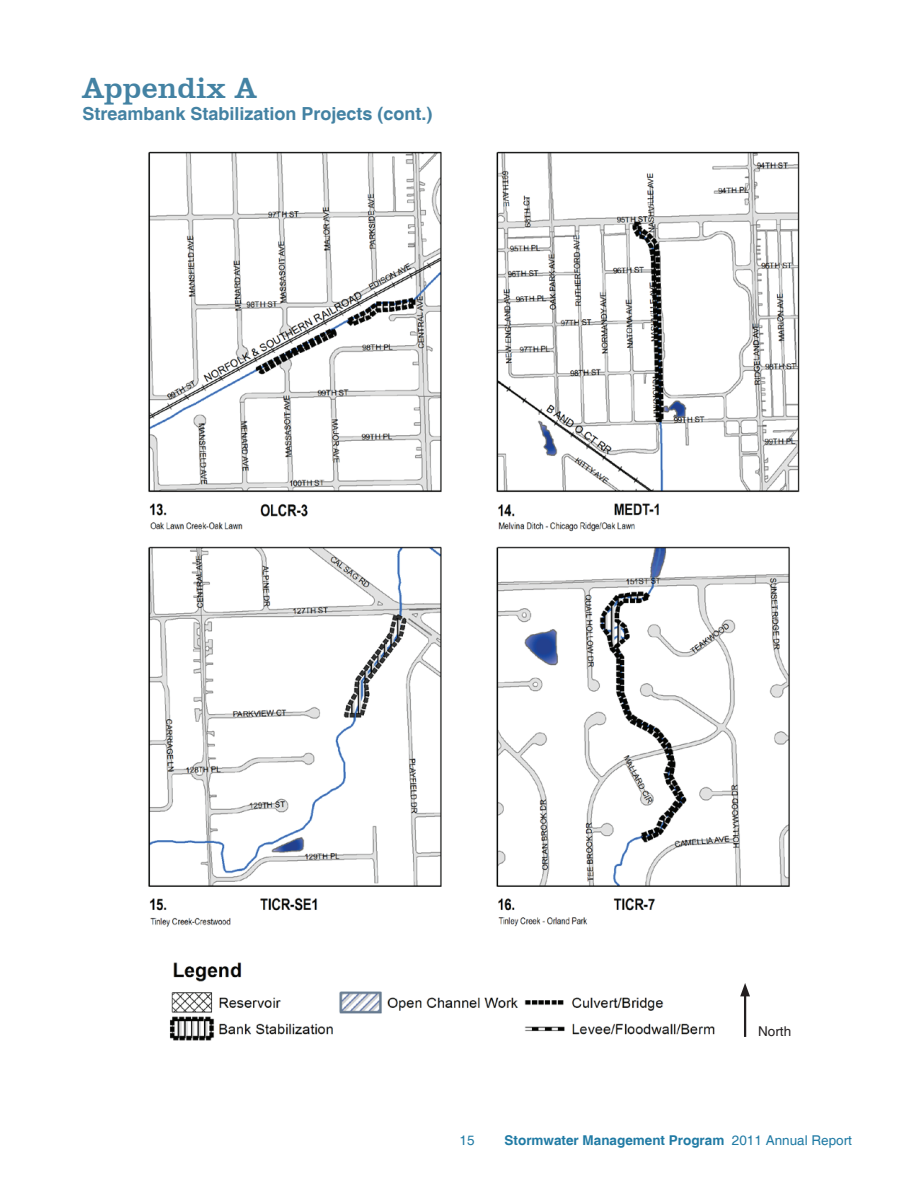
<style>
.page{position:relative;width:918px;height:1188px;background:#fff}
.page>*{position:absolute;margin:0;border:0;box-sizing:border-box;transform-origin:0 0}
.t1{font:30px "Clarendon BT";color:#4382a3}
.t2{font:700 18px "Helvetica";color:#4382a3}
.t3{font:700 13.5px "Helvetica";color:#1f7aa4}
.t4{font:13.5px "Helvetica";color:#231f20}
.t5{font:13.5px "Helvetica";color:#1f7aa4}
.s1{font-weight:400}
</style>
<div class="page">
<img style="left:148px;top:151px;width:652px;height:890px">
<hr style="left:744px;top:992px;width:2px;height:45px;background:#231f20">
<svg style="left:740px;top:983px;width:10px;height:13px"></svg>
<h1 class="t1" style="left:82px;top:69px;width:176px">Appendix A</h1>
<h2 class="t2" style="left:82px;top:103px;width:352px">Streambank Stabilization Projects (cont.)</h2>
<p class="t4" style="left:758px;top:1023px;width:35px">North</p>
<p class="t5" style="left:460px;top:1133px;width:17px">15</p>
<p class="t3" style="left:505px;top:1132px;width:349px">Stormwater Management Program <span class="s1">2011 Annual Report</span></p>
</div>
